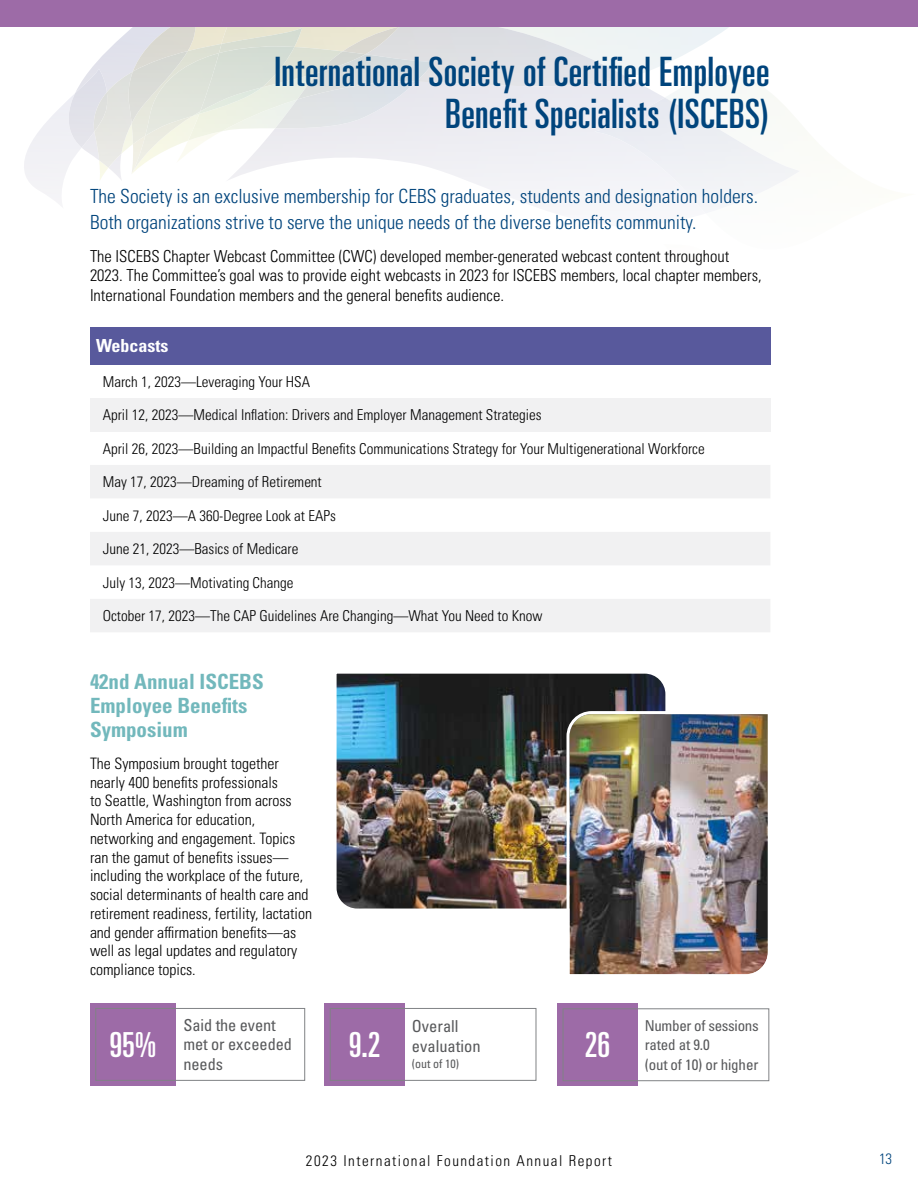
<style>
.page{position:relative;width:918px;height:1188px;background:#fff}
.page>*{position:absolute;margin:0;border:0;box-sizing:border-box;transform-origin:0 0}
.t1{font:40.5px/42px "Univers LT Pro Ult Cond";letter-spacing:.01em;color:#00447c;text-align:right}
.t2{font:34.5px "Univers LT Pro Ult Cond";color:#fff}
.t3{font:700 condensed 21px/24px "Univers LT Pro";color:#72b8bc}
.t4{font:300 condensed 19.5px/25.5px "Univers LT Pro";color:#00447c}
.t5{font:700 condensed 18px "Univers LT Pro";color:#fff}
.t6{font:300 condensed 16.5px/19.5px "Univers LT Pro";color:#000}
.t7{font:condensed 16.5px/19.5px "Univers LT Pro";letter-spacing:-.005em;color:#58595b}
.t8{font:300 condensed 15.75px/18.8px "Univers LT Pro";color:#000}
.t9{font:300 condensed 15px "Univers LT Pro";color:#000}
.t10{font:condensed 15px/19.5px "Univers LT Pro";letter-spacing:-.01em;color:#58595b}
.t11{font:300 condensed 15px "Univers LT Pro";letter-spacing:.1em;color:#000}
.t12{font:300 condensed 15px "Univers LT Pro";color:#00447c}
.t13{font:condensed 12px "Univers LT Pro";color:#58595b}
</style>
<div class="page">
<div style="left:0;top:0;width:918px;height:27px;background:#9d6ba7"></div>
<svg style="left:414px;top:163px;width:180px;height:35px"></svg>
<svg style="left:297px;top:27px;width:432px;height:136px"></svg>
<img style="left:399px;top:27px;width:229px;height:67px">
<img style="left:297px;top:27px;width:46px;height:20px">
<img style="left:343px;top:27px;width:56px;height:27px">
<img style="left:318px;top:100px;width:98px;height:28px">
<img style="left:297px;top:100px;width:21px;height:41px">
<img style="left:297px;top:54px;width:138px;height:46px">
<img style="left:297px;top:47px;width:46px;height:40px">
<img style="left:318px;top:51px;width:47px;height:22px">
<img style="left:297px;top:28px;width:5px;height:25px">
<svg style="left:24px;top:27px;width:273px;height:176px"></svg>
<img style="left:67px;top:69px;width:40px;height:79px">
<img style="left:92px;top:92px;width:15px;height:40px">
<img style="left:430px;top:27px;width:258px;height:8px">
<svg style="left:665px;top:75px;width:64px;height:23px"></svg>
<img style="left:594px;top:98px;width:205px;height:109px">
<img style="left:336px;top:673px;width:330px;height:236px">
<div style="left:90px;top:327px;width:680px;height:37px;background:#58599c"></div>
<div style="left:90px;top:398px;width:680px;height:33px;background:#f1f1f2"></div>
<svg style="left:90px;top:465px;width:680px;height:167px;fill:#f1f1f2"></svg>
<img style="left:565px;top:710px;width:203px;height:265px">
<div style="left:90px;top:1003px;width:86px;height:83px;background:#9d6ba7"></div>
<div style="left:95px;top:1008px;width:210px;height:73px;border:1px solid #808285"></div>
<div style="left:324px;top:1003px;width:81px;height:83px;background:#9d6ba7"></div>
<div style="left:330px;top:1008px;width:206px;height:73px;border:1px solid #808285"></div>
<div style="left:557px;top:1003px;width:81px;height:83px;background:#9d6ba7"></div>
<div style="left:563px;top:1008px;width:206px;height:73px;border:1px solid #808285"></div>
<h1 class="t1" style="left:274px;top:48px;width:497px">International Society of Certified Employee<br>Benefit Specialists (ISCEBS)</h1>
<h3 class="t4" style="left:90px;top:182px;width:670px">The Society is an exclusive membership for CEBS graduates, students and designation holders.<br>Both organizations strive to serve the unique needs of the diverse benefits community.</h3>
<p class="t6" style="left:90px;top:245px;width:673px">The ISCEBS Chapter Webcast Committee (CWC) developed member-generated webcast content throughout<br>2023. The Committee’s goal was to provide eight webcasts in 2023 for ISCEBS members, local chapter members,<br>International Foundation members and the general benefits audience.</p>
<p class="t5" style="left:96px;top:335px;width:74px">Webcasts</p>
<p class="t9" style="left:103px;top:371px;width:209px">March 1, 2023—Leveraging Your HSA</p>
<p class="t9" style="left:103px;top:405px;width:440px">April 12, 2023—Medical Inflation: Drivers and Employer Management Strategies</p>
<p class="t9" style="left:103px;top:438px;width:603px">April 26, 2023—Building an Impactful Benefits Communications Strategy for Your Multigenerational Workforce</p>
<p class="t9" style="left:103px;top:472px;width:221px">May 17, 2023—Dreaming of Retirement</p>
<p class="t9" style="left:103px;top:505px;width:235px">June 7, 2023—A 360-Degree Look at EAPs</p>
<p class="t9" style="left:103px;top:539px;width:197px">June 21, 2023—Basics of Medicare</p>
<p class="t9" style="left:103px;top:572px;width:192px">July 13, 2023—Motivating Change</p>
<p class="t9" style="left:103px;top:606px;width:441px">October 17, 2023—The CAP Guidelines Are Changing—What You Need to Know</p>
<h3 class="t3" style="left:90px;top:669px;width:175px">42nd Annual ISCEBS<br>Employee Benefits<br>Symposium</h3>
<p class="t8" style="left:90px;top:753px;width:224px">The Symposium brought together nearly 400 benefits professionals<br>to Seattle, Washington from across North America for education, networking and engagement. Topics ran the gamut of benefits issues— including the workplace of the future, social determinants of health care and retirement readiness, fertility, lactation and gender affirmation benefits—as well as legal updates and regulatory compliance topics.</p>
<h2 class="t2" style="left:109px;top:1021px;width:48px">95%</h2>
<p class="t7" style="left:183px;top:1015px;width:110px">Said the event met or exceeded needs</p>
<h2 class="t2" style="left:349px;top:1021px;width:33px">9.2</h2>
<p class="t7" style="left:412px;top:1016px;width:70px">Overall evaluation</p>
<p class="t13" style="left:412px;top:1056px;width:49px">(out of 10)</p>
<h2 class="t2" style="left:585px;top:1021px;width:27px">26</h2>
<p class="t10" style="left:645px;top:1015px;width:116px">Number of sessions rated at 9.0<br>(out of 10) or higher</p>
<p class="t11" style="left:306px;top:1151px;width:308px">2023 International Foundation Annual Report</p>
<p class="t12" style="left:879px;top:1149px;width:15px">13</p>
</div>
